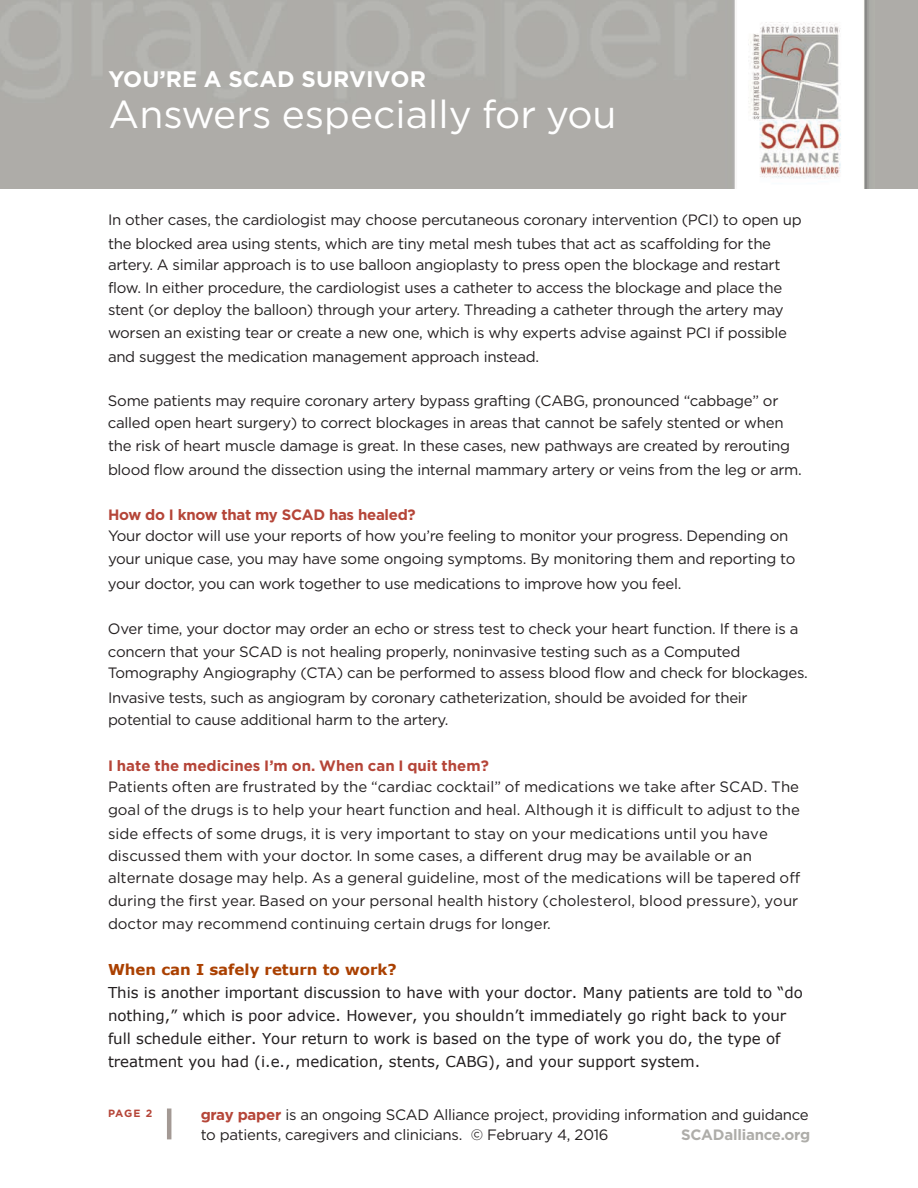
<style>
.page{position:relative;width:918px;height:1188px;background:#fff}
.page>*{position:absolute;margin:0;border:0;box-sizing:border-box;transform-origin:0 0}
.t1{font:39px "Gotham";color:#fff}
.t2{font:700 22.5px "Gotham";color:#fff}
.t3{font:15px/22.5px "Gotham";letter-spacing:-.02em;color:#231f20}
.t4{font:15px/22.8px "Gotham";color:#231f20}
.t5{font:15px/22.8px "Verdana";color:#231f20}
.t6{font:700 15px "Gotham";color:#b54538}
.t7{font:700 15px "Gotham";letter-spacing:-.02em;color:#b54538}
.t8{font:700 15px "Verdana";color:#aa4000}
.t9{font:700 15px "Gotham";letter-spacing:-.015em;color:#aeada9}
.t10{font:700 10.5px "Gotham";color:#b54538}
.s1{font-weight:700;color:#b54538}
</style>
<div class="page">
<img style="left:0;top:0;width:918px;height:189px">
<hr style="left:167px;top:1109px;width:4px;height:30px;background:#a39994">
<h2 class="t2" style="left:109px;top:66px;width:319px">YOU’RE A SCAD SURVIVOR</h2>
<h1 class="t1" style="left:109px;top:92px;width:510px">Answers especially for you</h1>
<p class="t3" style="left:108px;top:208px;width:695px;line-height:24.2px">In other cases, the cardiologist may choose percutaneous coronary intervention (PCI) to open up the blocked area using stents, which are tiny metal mesh tubes that act as scaffolding for the</p>
<p class="t3" style="left:108px;top:254px;width:681px">artery. A similar approach is to use balloon angioplasty to press open the blockage and restart flow. In either procedure, the cardiologist uses a catheter to access the blockage and place the stent (or deploy the balloon) through your artery. Threading a catheter through the artery may worsen an existing tear or create a new one, which is why experts advise against PCI if possible</p>
<p class="t3" style="left:108px;top:346px;width:433px">and suggest the medication management approach instead.</p>
<p class="t3" style="left:108px;top:390px;width:684px">Some patients may require coronary artery bypass grafting (CABG, pronounced “cabbage” or called open heart surgery) to correct blockages in areas that cannot be safely stented or when the risk of heart muscle damage is great. In these cases, new pathways are created by rerouting</p>
<p class="t3" style="left:108px;top:458px;width:695px">blood flow around the dissection using the internal mammary artery or veins from the leg or arm.</p>
<p class="t7" style="left:108px;top:506px;width:309px">How do I know that my SCAD has healed?</p>
<p class="t3" style="left:108px;top:525px;width:689px">Your doctor will use your reports of how you’re feeling to monitor your progress. Depending on your unique case, you may have some ongoing symptoms. By monitoring them and reporting to</p>
<p class="t3" style="left:108px;top:572px;width:575px">your doctor, you can work together to use medications to improve how you feel.</p>
<p class="t3" style="left:108px;top:618px;width:692px">Over time, your doctor may order an echo or stress test to check your heart function. If there is a concern that your SCAD is not healing properly, noninvasive testing such as a Computed</p>
<p class="t3" style="left:108px;top:661px;width:701px;line-height:24.5px">Tomography Angiography (CTA) can be performed to assess blood flow and check for blockages.<br>Invasive tests, such as angiogram by coronary catheterization, should be avoided for their</p>
<p class="t3" style="left:108px;top:709px;width:342px">potential to cause additional harm to the artery.</p>
<p class="t6" style="left:108px;top:757px;width:382px">I hate the medicines I’m on. When can I quit them?</p>
<p class="t4" style="left:108px;top:776px;width:694px">Patients often are frustrated by the “cardiac cocktail” of medications we take after SCAD. The goal of the drugs is to help your heart function and heal. Although it is difficult to adjust to the</p>
<p class="t4" style="left:108px;top:824px;width:661px;line-height:21.1px">side effects of some drugs, it is very important to stay on your medications until you have discussed them with your doctor. In some cases, a different drug may be available or an</p>
<p class="t4" style="left:108px;top:867px;width:694px">alternate dosage may help. As a general guideline, most of the medications will be tapered off during the first year. Based on your personal health history (cholesterol, blood pressure), your doctor may recommend continuing certain drugs for longer.</p>
<p class="t8" style="left:108px;top:959px;width:290px">When can I safely return to work?</p>
<p class="t5" style="left:108px;top:981px;width:696px">This is another important discussion to have with your doctor. Many patients are told to “do nothing,” which is poor advice. However, you shouldn’t immediately go right back to your full schedule either. Your return to work is based on the type of work you do, the type of treatment you had (i.e., medication, stents, CABG), and your support system.</p>
<p class="t10" style="left:108px;top:1107px;width:46px">PAGE 2</p>
<p class="t3" style="left:201px;top:1105px;width:609px;line-height:19.5px"><span class="s1">gray paper</span> is an ongoing SCAD Alliance project, providing information and guidance to patients, caregivers and clinicians. © February 4, 2016</p>
<p class="t9" style="left:681px;top:1126px;width:131px">SCADalliance.org</p>
</div>
